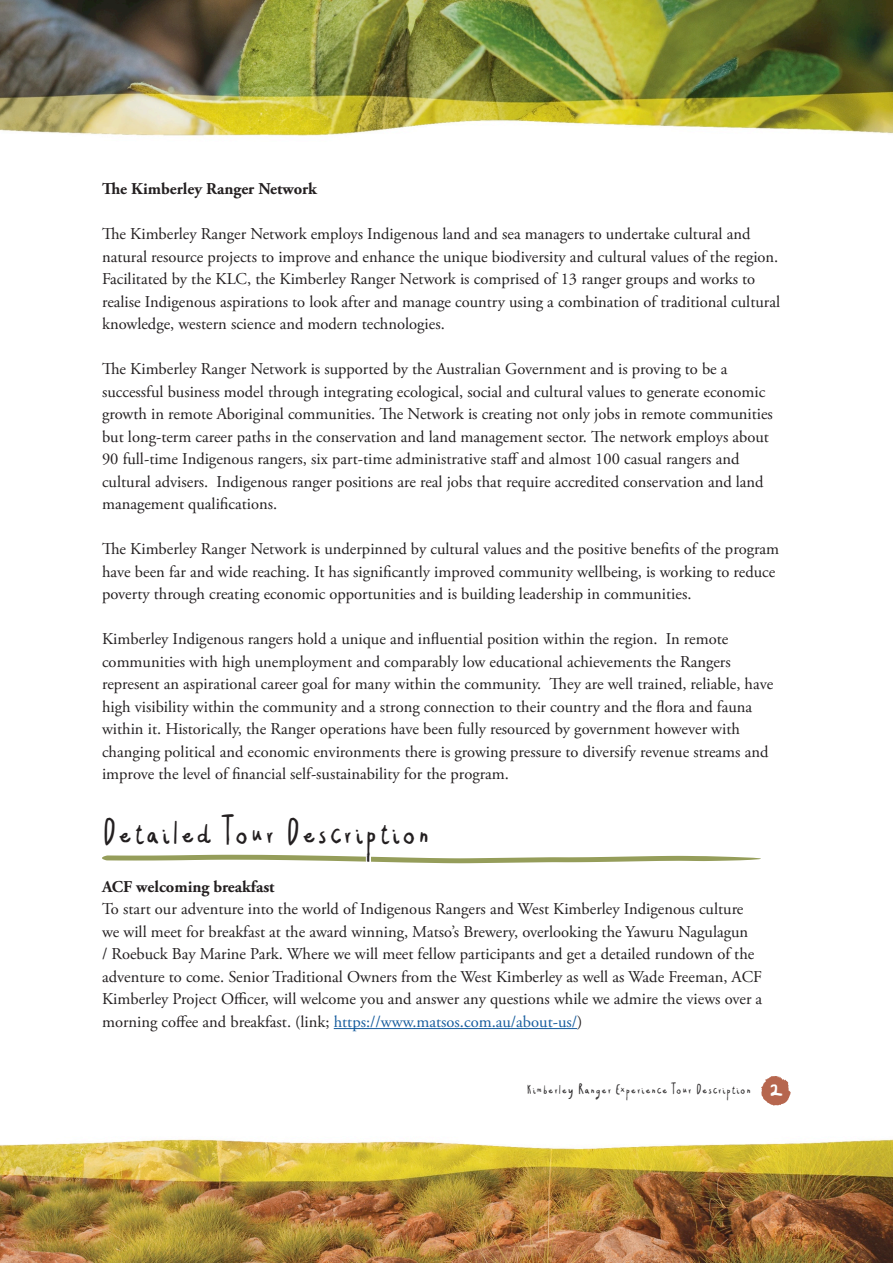
<style>
.page{position:relative;width:893px;height:1263px;background:#fff}
.page>*{position:absolute;margin:0;border:0;box-sizing:border-box;transform-origin:0 0}
.t1{font:42px "Christmas Gift";color:#fff}
.t2{font:39px "Christmas Gift";color:#231f20}
.t3{font:16.5px/22.5px "Adobe Garamond Pro";color:#231f20}
.t4{font:700 16.5px "Adobe Garamond Pro";color:#231f20}
.t5{font:15px "Christmas Gift";color:#312f30}
.s1{font-size:42px}
.s2{color:#175d9e}
</style>
<div class="page">
<img style="left:0;top:0;width:893px;height:136px">
<img style="left:0;top:1139px;width:893px;height:124px">
<hr style="left:334px;top:1028px;width:243px;height:1px;background:#175d9e">
<svg style="left:102px;top:854px;width:659px;height:10px"></svg>
<svg style="left:761px;top:1076px;width:30px;height:30px"></svg>
<p class="t4" style="left:102px;top:179px;width:217px">The Kimberley Ranger Network</p>
<p class="t3" style="left:102px;top:223px;width:679px">The Kimberley Ranger Network employs Indigenous land and sea managers to undertake cultural and natural resource projects to improve and enhance the unique biodiversity and cultural values of the region.<br>Facilitated by the KLC, the Kimberley Ranger Network is comprised of 13 ranger groups and works to realise Indigenous aspirations to look after and manage country using a combination of traditional cultural knowledge, western science and modern technologies.</p>
<p class="t3" style="left:102px;top:358px;width:672px">The Kimberley Ranger Network is supported by the Australian Government and is proving to be a successful business model through integrating ecological, social and cultural values to generate economic growth in remote Aboriginal communities. The Network is creating not only jobs in remote communities but long-term career paths in the conservation and land management sector. The network employs about 90 full-time Indigenous rangers, six part-time administrative staff and almost 100 casual rangers and cultural advisers. Indigenous ranger positions are real jobs that require accredited conservation and land management qualifications.</p>
<p class="t3" style="left:102px;top:538px;width:679px">The Kimberley Ranger Network is underpinned by cultural values and the positive benefits of the program have been far and wide reaching. It has significantly improved community wellbeing, is working to reduce poverty through creating economic opportunities and is building leadership in communities.</p>
<p class="t3" style="left:102px;top:628px;width:673px">Kimberley Indigenous rangers hold a unique and influential position within the region. In remote communities with high unemployment and comparably low educational achievements the Rangers represent an aspirational career goal for many within the community. They are well trained, reliable, have high visibility within the community and a strong connection to their country and the flora and fauna within it. Historically, the Ranger operations have been fully resourced by government however with changing political and economic environments there is growing pressure to diversify revenue streams and improve the level of financial self-sustainability for the program.</p>
<p class="t2" style="left:102px;top:814px;width:330px">Detailed Tour Descri<span class="s1">p</span>tion</p>
<p class="t4" style="left:102px;top:877px;width:174px">ACF welcoming breakfast</p>
<p class="t3" style="left:102px;top:898px;width:662px">To start our adventure into the world of Indigenous Rangers and West Kimberley Indigenous culture we will meet for breakfast at the award winning, Matso’s Brewery, overlooking the Yawuru Nagulagun<br>/ Roebuck Bay Marine Park. Where we will meet fellow participants and get a detailed rundown of the adventure to come. Senior Traditional Owners from the West Kimberley as well as Wade Freeman, ACF Kimberley Project Officer, will welcome you and answer any questions while we admire the views over a morning coffee and breakfast. (link; <span class="s2">https://www.matsos.com.au/about-us/</span>)</p>
<p class="t5" style="left:527px;top:1082px;width:226px">Kimberley Ranger Experience Tour Description</p>
<p class="t1" style="left:767px;top:1068px;width:18px">2</p>
</div>
